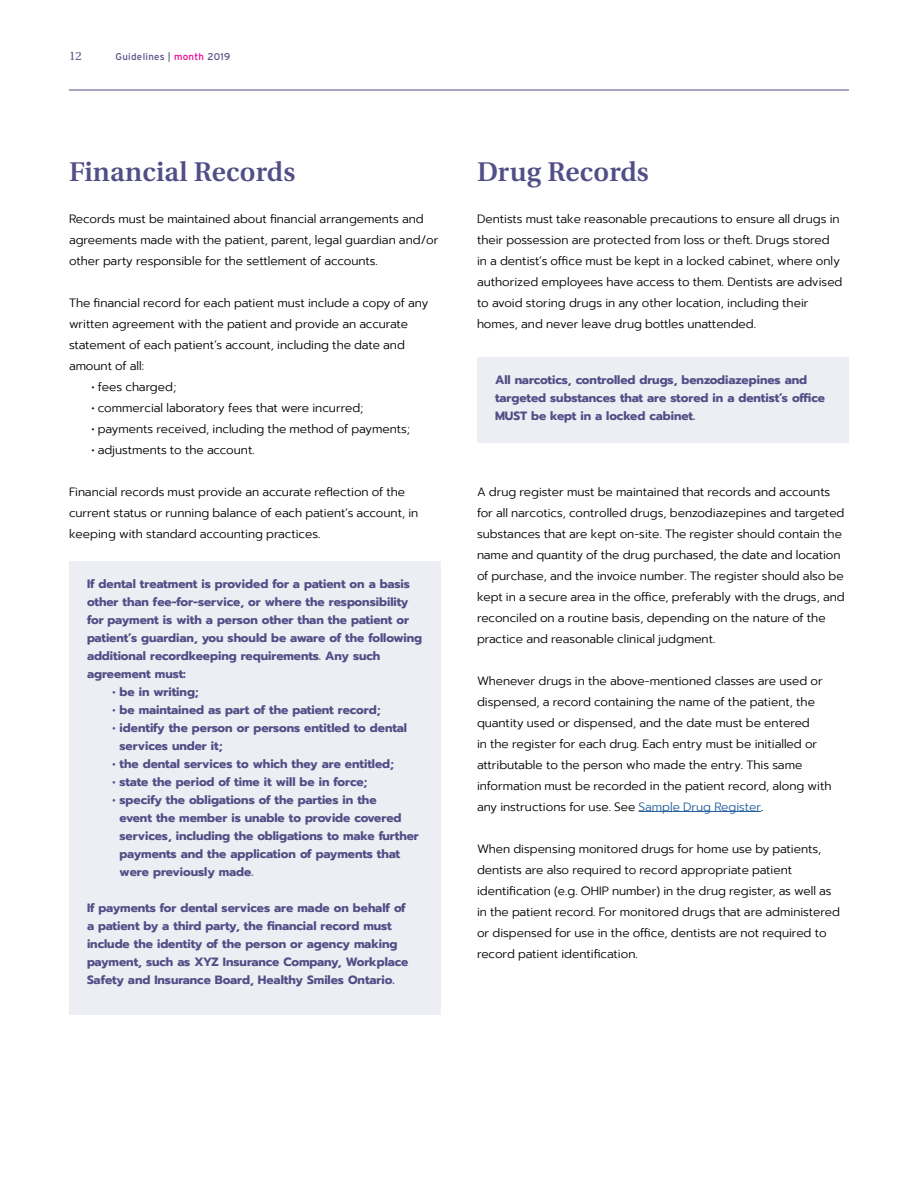
<style>
.page{position:relative;width:918px;height:1188px;background:#fff}
.page>*{position:absolute;margin:0;border:0;box-sizing:border-box;transform-origin:0 0}
.t1{font:600 27px "Utopia";letter-spacing:.01em;color:#524e86}
.t2{font:300 12px/21px "Prompt";color:#000}
.t3{font:700 12px/18px "Prompt";letter-spacing:-.005em;color:#524e86}
.t4{font:12px "Utopia";color:#524e86}
.t5{font:9.75px "Interstate";letter-spacing:.03em;color:#524e86}
.s1{color:#ec008c}
.s2{color:#215e9e}
</style>
<div class="page">
<hr style="left:69px;top:90px;width:780px;height:1px;background:#524e86">
<div style="left:69px;top:561px;width:372px;height:454px;background:#ededf4"></div>
<hr style="left:639px;top:811px;width:122px;height:1px;background:#215e9e">
<div style="left:477px;top:357px;width:372px;height:86px;background:#ededf4"></div>
<p class="t4" style="left:69px;top:49px;width:14px">12</p>
<p class="t5" style="left:116px;top:51px;width:116px">Guidelines | <span class="s1">month</span> 2019</p>
<h1 class="t1" style="left:69px;top:156px;width:228px">Financial Records</h1>
<p class="t2" style="left:69px;top:208px;width:371px">Records must be maintained about financial arrangements and agreements made with the patient, parent, legal guardian and/or other party responsible for the settlement of accounts.</p>
<p class="t2" style="left:69px;top:292px;width:361px">The financial record for each patient must include a copy of any written agreement with the patient and provide an accurate statement of each patient’s account, including the date and amount of all:</p>
<p class="t2" style="left:92px;top:376px;width:86px">• fees charged;</p>
<p class="t2" style="left:92px;top:397px;width:273px">• commercial laboratory fees that were incurred;</p>
<p class="t2" style="left:92px;top:418px;width:320px">• payments received, including the method of payments;</p>
<p class="t2" style="left:92px;top:439px;width:165px">• adjustments to the account.</p>
<p class="t2" style="left:69px;top:481px;width:351px">Financial records must provide an accurate reflection of the current status or running balance of each patient’s account, in keeping with standard accounting practices.</p>
<p class="t3" style="left:87px;top:575px;width:337px">If dental treatment is provided for a patient on a basis other than fee-for-service, or where the responsibility for payment is with a person other than the patient or patient’s guardian, you should be aware of the following additional recordkeeping requirements. Any such agreement must:</p>
<p class="t3" style="left:112px;top:683px;width:88px">• be in writing;</p>
<p class="t3" style="left:112px;top:701px;width:269px">• be maintained as part of the patient record;</p>
<p class="t3" style="left:120px;top:719px;width:289px;text-indent:-7px">• identify the person or persons entitled to dental services under it;</p>
<p class="t3" style="left:112px;top:755px;width:283px">• the dental services to which they are entitled;</p>
<p class="t3" style="left:112px;top:773px;width:256px">• state the period of time it will be in force;</p>
<p class="t3" style="left:120px;top:791px;width:301px;text-indent:-7px">• specify the obligations of the parties in the<br>event the member is unable to provide covered services, including the obligations to make further payments and the application of payments that were previously made.</p>
<p class="t3" style="left:87px;top:899px;width:323px">If payments for dental services are made on behalf of a patient by a third party, the financial record must include the identity of the person or agency making payment, such as XYZ Insurance Company, Workplace Safety and Insurance Board, Healthy Smiles Ontario.</p>
<h1 class="t1" style="left:477px;top:156px;width:173px">Drug Records</h1>
<p class="t2" style="left:477px;top:208px;width:367px">Dentists must take reasonable precautions to ensure all drugs in their possession are protected from loss or theft. Drugs stored in a dentist’s office must be kept in a locked cabinet, where only authorized employees have access to them. Dentists are advised to avoid storing drugs in any other location, including their homes, and never leave drug bottles unattended.</p>
<p class="t3" style="left:495px;top:371px;width:331px">All narcotics, controlled drugs, benzodiazepines and targeted substances that are stored in a dentist’s office<br>MUST be kept in a locked cabinet.</p>
<p class="t2" style="left:477px;top:481px;width:369px">A drug register must be maintained that records and accounts for all narcotics, controlled drugs, benzodiazepines and targeted substances that are kept on-site. The register should contain the name and quantity of the drug purchased, the date and location of purchase, and the invoice number. The register should also be kept in a secure area in the office, preferably with the drugs, and reconciled on a routine basis, depending on the nature of the practice and reasonable clinical judgment.</p>
<p class="t2" style="left:477px;top:670px;width:356px">Whenever drugs in the above-mentioned classes are used or dispensed, a record containing the name of the patient, the quantity used or dispensed, and the date must be entered<br>in the register for each drug. Each entry must be initialled or attributable to the person who made the entry. This same information must be recorded in the patient record, along with any instructions for use. See <span class="s2">Sample Drug Register</span>.</p>
<p class="t2" style="left:477px;top:838px;width:365px">When dispensing monitored drugs for home use by patients, dentists are also required to record appropriate patient identification (e.g. OHIP number) in the drug register, as well as in the patient record. For monitored drugs that are administered or dispensed for use in the office, dentists are not required to record patient identification.</p>
</div>
